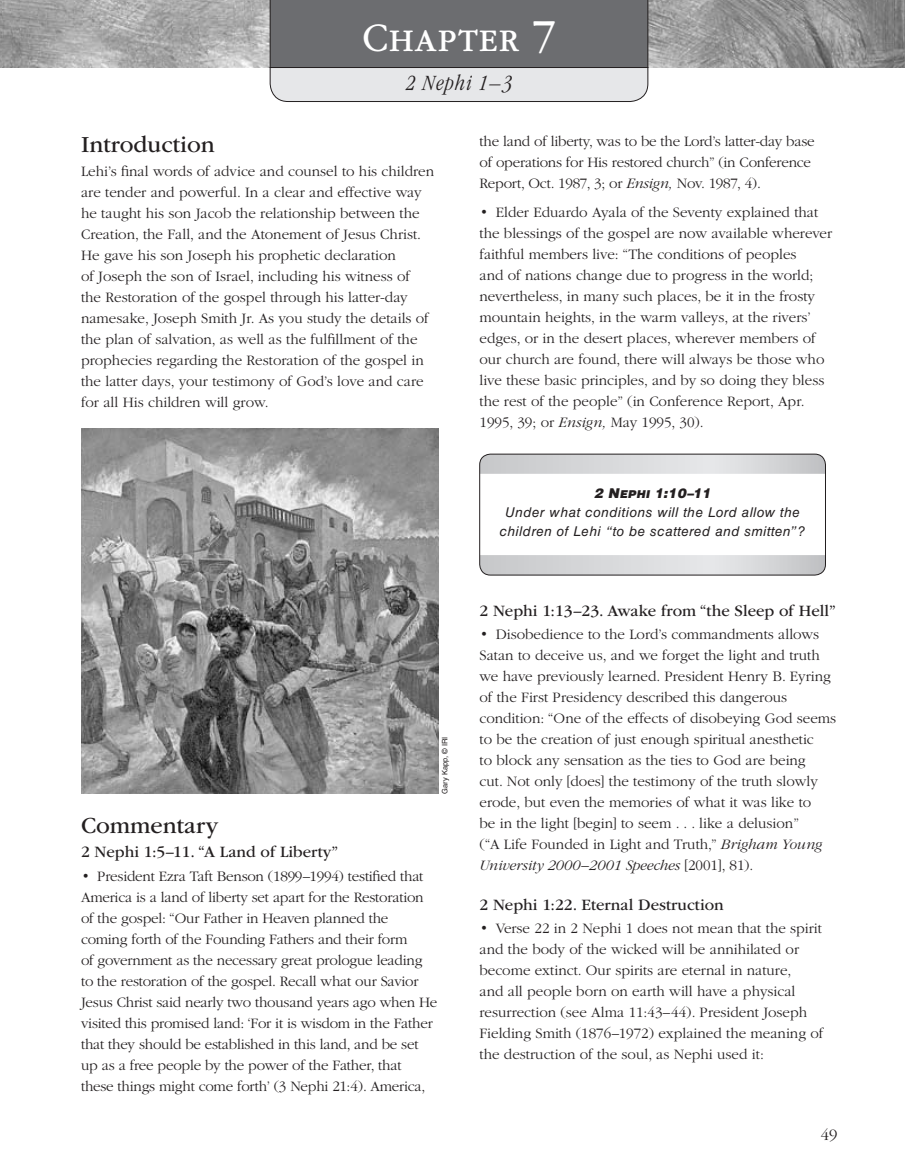
<style>
.page{position:relative;width:905px;height:1175px;background:#fff}
.page>*{position:absolute;margin:0;border:0;box-sizing:border-box;transform-origin:0 0}
.t1{font:300 42px "Garamondlds Lat Plus";letter-spacing:.01em;color:#fff}
.t2{font:24px "Garamondlds Lat";color:#231f20}
.t3{font:italic 300 condensed 22.5px "Garamondlds Lat";letter-spacing:.05em;color:#231f20}
.t4{font:16.5px "Garamondlds Lat";color:#231f20}
.t5{font:300 16.5px "Garamondlds Lat";color:#231f20}
.t6{font:300 15px/21px "Garamondlds Lat";color:#231f20}
.t7{font:italic 13.5px/18.8px "Helveticalds Lat";letter-spacing:.04em;color:#231f20;text-align:center}
.t8{font:italic 900 13.5px "Helveticalds Lat";letter-spacing:.01em;color:#231f20}
.t9{font:7.5px "Helveticalds Lat";color:#231f20}
.s1{font-size:48px}
.s2{font-style:italic}
</style>
<div class="page">
<img style="left:0;top:0;width:904px;height:67px">
<svg style="left:270px;top:0;width:378px;height:102px;background:#909194"></svg>
<img style="left:81px;top:428px;width:358px;height:365px">
<svg style="left:479px;top:454px;width:346px;height:20px;background:#d6d7d9"></svg>
<svg style="left:479px;top:555px;width:346px;height:20px;background:#d5d6d8"></svg>
<div style="left:479px;top:454px;width:346px;height:121px;border:1px solid #231f20;border-radius:11px"></div>
<h1 class="t1" style="left:362px;top:8px;width:195px">Chapter <span class="s1">7</span></h1>
<h3 class="t3" style="left:406px;top:67px;width:108px">2 Nephi 1–3</h3>
<h2 class="t2" style="left:81px;top:127px;width:135px">Introduction</h2>
<p class="t6" style="left:81px;top:160px;width:354px">Lehi’s final words of advice and counsel to his children are tender and powerful. In a clear and effective way he taught his son Jacob the relationship between the Creation, the Fall, and the Atonement of Jesus Christ.<br>He gave his son Joseph his prophetic declaration<br>of Joseph the son of Israel, including his witness of<br>the Restoration of the gospel through his latter-day namesake, Joseph Smith Jr. As you study the details of the plan of salvation, as well as the fulfillment of the prophecies regarding the Restoration of the gospel in the latter days, your testimony of God’s love and care for all His children will grow.</p>
<p class="t9" style="left:439px;top:793px;width:59px;rotate:-90deg">Gary Kapp, © IRI</p>
<h2 class="t2" style="left:81px;top:807px;width:139px">Commentary</h2>
<p class="t4" style="left:81px;top:839px;width:259px">2 Nephi 1:5–11. “A Land of Liberty”</p>
<p class="t6" style="left:81px;top:867px;width:358px">• President Ezra Taft Benson (1899–1994) testified that America is a land of liberty set apart for the Restoration of the gospel: “Our Father in Heaven planned the coming forth of the Founding Fathers and their form<br>of government as the necessary great prologue leading to the restoration of the gospel. Recall what our Savior Jesus Christ said nearly two thousand years ago when He visited this promised land: ‘For it is wisdom in the Father that they should be established in this land, and be set up as a free people by the power of the Father, that these things might come forth’ (3 Nephi 21:4). America,</p>
<p class="t6" style="left:479px;top:129px;width:336px">the land of liberty, was to be the Lord’s latter-day base of operations for His restored church” (in Conference<br>Report, Oct. 1987, 3; or <span class="s2">Ensign,</span> Nov. 1987, 4).</p>
<p class="t6" style="left:479px;top:203px;width:354px">• Elder Eduardo Ayala of the Seventy explained that the blessings of the gospel are now available wherever faithful members live: “The conditions of peoples<br>and of nations change due to progress in the world; nevertheless, in many such places, be it in the frosty mountain heights, in the warm valleys, at the rivers’ edges, or in the desert places, wherever members of our church are found, there will always be those who live these basic principles, and by so doing they bless the rest of the people” (in Conference Report, Apr.<br>1995, 39; or <span class="s2">Ensign,</span> May 1995, 30).</p>
<p class="t8" style="left:594px;top:481px;width:118px">2 Nephi 1:10–11</p>
<p class="t7" style="left:500px;top:502px;width:307px">Under what conditions will the Lord allow the children of Lehi “to be scattered and smitten”?</p>
<p class="t4" style="left:479px;top:598px;width:358px">2 Nephi 1:13–23. Awake from “the Sleep of Hell”</p>
<p class="t6" style="left:479px;top:625px;width:358px">• Disobedience to the Lord’s commandments allows Satan to deceive us, and we forget the light and truth we have previously learned. President Henry B. Eyring of the First Presidency described this dangerous condition: “One of the effects of disobeying God seems to be the creation of just enough spiritual anesthetic<br>to block any sensation as the ties to God are being<br>cut. Not only [does] the testimony of the truth slowly erode, but even the memories of what it was like to<br>be in the light [begin] to seem . . . like a delusion”<br>(“A Life Founded in Light and Truth,” <span class="s2">Brigham Young University 2000–2001 Speeches</span> [2001], 81).</p>
<p class="t4" style="left:479px;top:892px;width:246px">2 Nephi 1:22. Eternal Destruction</p>
<p class="t6" style="left:479px;top:919px;width:345px">• Verse 22 in 2 Nephi 1 does not mean that the spirit and the body of the wicked will be annihilated or become extinct. Our spirits are eternal in nature,<br>and all people born on earth will have a physical resurrection (see Alma 11:43–44). President Joseph Fielding Smith (1876–1972) explained the meaning of the destruction of the soul, as Nephi used it:</p>
<p class="t5" style="left:820px;top:1123px;width:18px">49</p>
</div>
